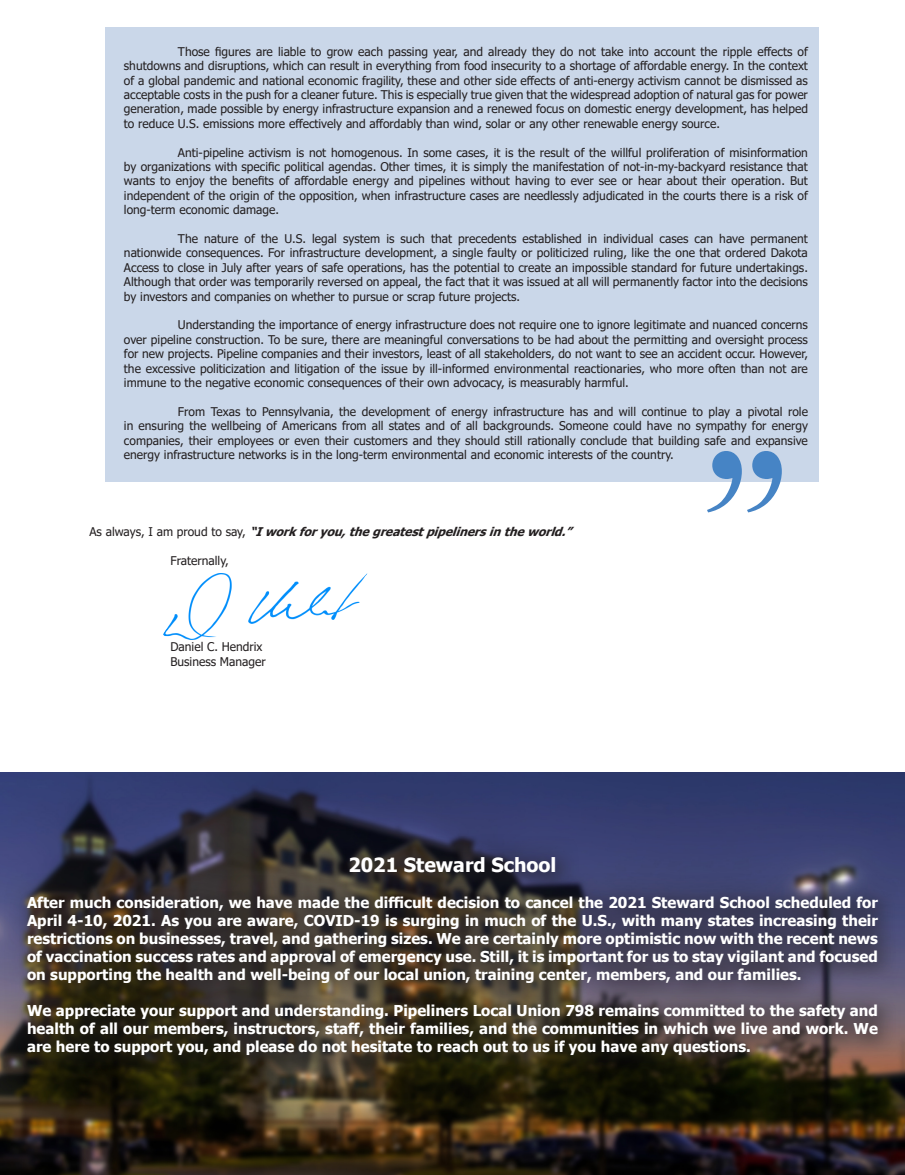
<style>
.page{position:relative;width:905px;height:1175px;background:#fff}
.page>*{position:absolute;margin:0;border:0;box-sizing:border-box;transform-origin:0 0}
.t1{font:240px "Bask Old Face";color:#4684c5}
.Regular_Font{font:700 19.5px "Tahoma";color:#fff}
.Regular_Font-2{font:700 15px/18px "Tahoma";color:#fff;text-align:justify}
.Regular_Font-3{font:12px/14.4px "Tahoma";color:#231f20;text-align:justify}
.Paragraph_Style_1{font:italic 700 12px "Tahoma";color:#231f20}
.Paragraph_Style_1-2{font:12px "Tahoma";color:#231f20}
.s1{font-weight:400;font-style:normal}
</style>
<div class="page">
<img style="left:0;top:772px;width:904px;height:402px">
<div style="left:106px;top:27px;width:713px;height:454px;background:#cad7e9"></div>
<svg style="left:3px;top:833px;width:898px;height:245px"></svg>
<img style="left:163px;top:573px;width:205px;height:67px">
<p class="Regular_Font-3" style="left:124px;top:45px;width:685px;text-indent:54px">Those figures are liable to grow each passing year, and already they do not take into account the ripple effects of shutdowns and disruptions, which can result in everything from food insecurity to a shortage of affordable energy. In the context of a global pandemic and national economic fragility, these and other side effects of anti-energy activism cannot be dismissed as acceptable costs in the push for a cleaner future. This is especially true given that the widespread adoption of natural gas for power generation, made possible by energy infrastructure expansion and a renewed focus on domestic energy development, has helped to reduce U.S. emissions more effectively and affordably than wind, solar or any other renewable energy source.</p>
<p class="Regular_Font-3" style="left:124px;top:146px;width:685px;text-indent:54px">Anti-pipeline activism is not homogenous. In some cases, it is the result of the willful proliferation of misinformation by organizations with specific political agendas. Other times, it is simply the manifestation of not-in-my-backyard resistance that wants to enjoy the benefits of affordable energy and pipelines without having to ever see or hear about their operation. But independent of the origin of the opposition, when infrastructure cases are needlessly adjudicated in the courts there is a risk of long-term economic damage.</p>
<p class="Regular_Font-3" style="left:124px;top:232px;width:685px;text-indent:54px">The nature of the U.S. legal system is such that precedents established in individual cases can have permanent nationwide consequences. For infrastructure development, a single faulty or politicized ruling, like the one that ordered Dakota Access to close in July after years of safe operations, has the potential to create an impossible standard for future undertakings.<br>Although that order was temporarily reversed on appeal, the fact that it was issued at all will permanently factor into the decisions by investors and companies on whether to pursue or scrap future projects.</p>
<p class="Regular_Font-3" style="left:124px;top:318px;width:685px;text-indent:54px">Understanding the importance of energy infrastructure does not require one to ignore legitimate and nuanced concerns over pipeline construction. To be sure, there are meaningful conversations to be had about the permitting and oversight process for new projects. Pipeline companies and their investors, least of all stakeholders, do not want to see an accident occur. However, the excessive politicization and litigation of the issue by ill-informed environmental reactionaries, who more often than not are immune to the negative economic consequences of their own advocacy, is measurably harmful.</p>
<p class="Regular_Font-3" style="left:124px;top:405px;width:685px;text-indent:54px">From Texas to Pennsylvania, the development of energy infrastructure has and will continue to play a pivotal role in ensuring the wellbeing of Americans from all states and of all backgrounds. Someone could have no sympathy for energy companies, their employees or even their customers and they should still rationally conclude that building safe and expansive energy infrastructure networks is in the long-term environmental and economic interests of the country.</p>
<p class="t1" style="left:792px;top:560px;width:99px;rotate:-180deg">“</p>
<p class="Paragraph_Style_1" style="left:89px;top:523px;width:489px"><span class="s1">A s a l w a y s , I a m p r o u d t o s a y ,</span> “Iworkforyou,thegreatestpipelinersintheworld.”</p>
<p class="Paragraph_Style_1-2" style="left:170px;top:552px;width:60px">Fraternally,</p>
<p class="Paragraph_Style_1-2" style="left:170px;top:638px;width:94px">Daniel C. Hendrix</p>
<p class="Paragraph_Style_1-2" style="left:170px;top:653px;width:97px">Business Manager</p>
<p class="Regular_Font" style="left:348px;top:851px;width:209px">2021 Steward School</p>
<p class="Regular_Font-2" style="left:27px;top:894px;width:852px">After much consideration, we have made the difficult decision to cancel the 2021 Steward School scheduled for April 4-10, 2021. As you are aware, COVID-19 is surging in much of the U.S., with many states increasing their restrictions on businesses, travel, and gathering sizes. We are certainly more optimistic now with the recent news of vaccination success rates and approval of emergency use. Still, it is important for us to stay vigilant and focused on supporting the health and well-being of our local union, training center, members, and our families.</p>
<p class="Regular_Font-2" style="left:27px;top:1002px;width:852px">We appreciate your support and understanding. Pipeliners Local Union 798 remains committed to the safety and health of all our members, instructors, staff, their families, and the communities in which we live and work. We are here to support you, and please do not hesitate to reach out to us if you have any questions.</p>
</div>
